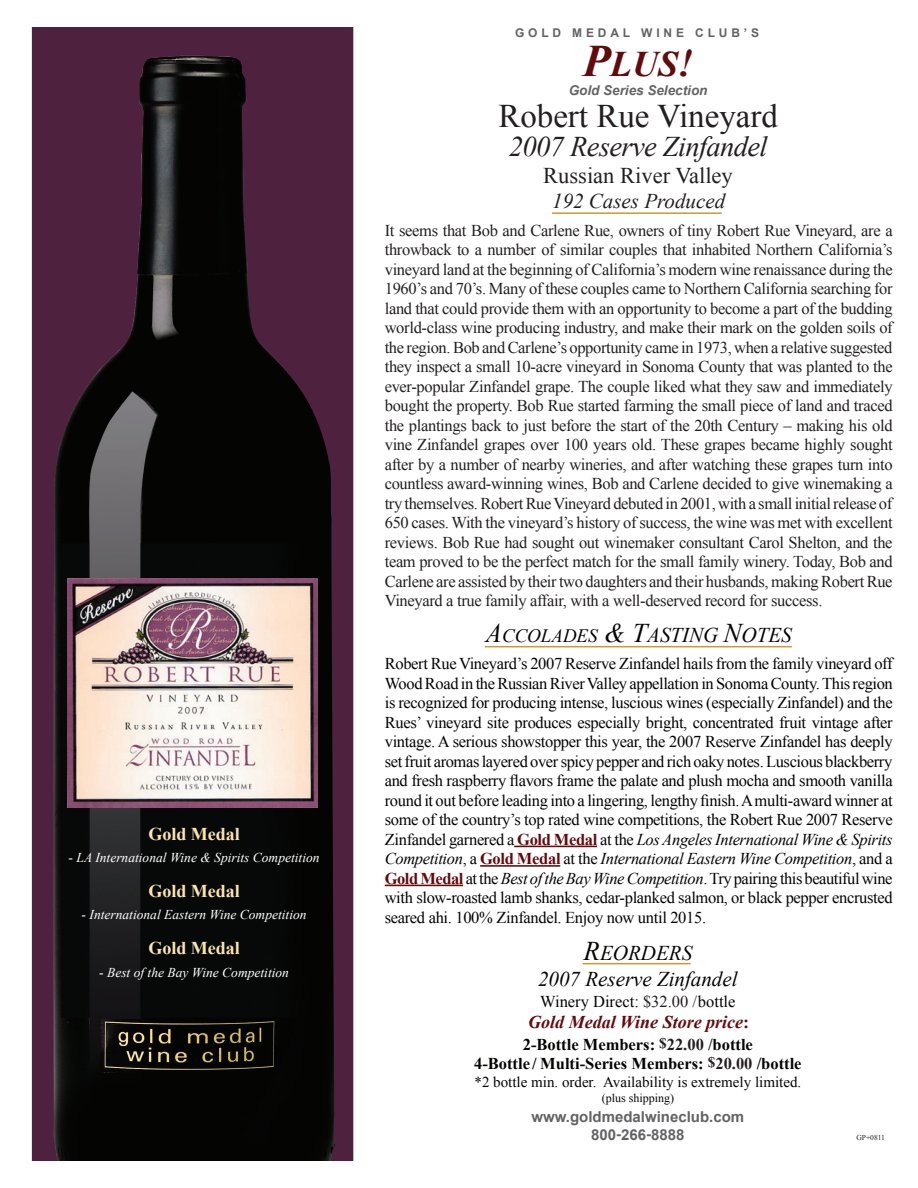
<style>
.page{position:relative;width:918px;height:1188px;background:#fff}
.page>*{position:absolute;margin:0;border:0;box-sizing:border-box;transform-origin:0 0}
.t1{font:italic 700 36px "Times New Roman";color:#630a0c}
.t2{font:33px "Times New Roman";color:#231f20}
.t3{font:italic 28.5px "Times New Roman";letter-spacing:-.02em;color:#231f20}
.t4{font:22.5px "Times New Roman";color:#231f20}
.t5{font:italic 21px "Times New Roman";color:#040503}
.t6{font:italic 21px "Times New Roman";color:#231f20}
.t7{font:700 18px "Times New Roman";color:#fbe5af}
.t8{font:italic 700 18px "Times New Roman";color:#630a0c}
.t9{font:16.5px/19.5px "Times New Roman";letter-spacing:-.02em;color:#231f20;text-align:justify}
.t10{font:16.5px/19.5px "Times New Roman";letter-spacing:-.02em;color:#040503;text-align:justify}
.t11{font:700 16.5px "Times New Roman";color:#040503}
.t12{font:16.5px "Times New Roman";color:#040503}
.t13{font:15px "Times New Roman";color:#040503}
.t14{font:700 15px/18px "Arial";color:#636366;text-align:center}
.t15{font:italic 13.5px "Times New Roman";color:#fff}
.t16{font:italic 700 13.5px "Arial";color:#636366}
.t17{font:700 12px "Arial";letter-spacing:.32em;color:#636366}
.t18{font:12px "Times New Roman";color:#040503}
.t19{font:7.5px "Times New Roman";color:#231f20}
.s1{font-style:normal}
.s2{font-size:45px}
.s3{font-size:39px}
.s4{font-size:27px}
.s5{font-size:18.9px}
.s6{font-weight:700;color:#630a0c}
.s7{font-style:italic}
.s8{color:#231f20}
.s9{font-size:15px;color:#231f20}
</style>
<div class="page">
<svg style="left:32px;top:27px;width:321px;height:1134px;background:#24151e"></svg>
<hr style="left:514px;top:846px;width:83px;height:1px;background:#630a0c">
<hr style="left:480px;top:865px;width:80px;height:2px;background:#630a0c">
<hr style="left:385px;top:885px;width:78px;height:1px;background:#630a0c">
<hr style="left:485px;top:646px;width:307px;height:1px;background:#cc9a31">
<hr style="left:583px;top:963px;width:108px;height:1px;background:#cc9a31">
<img style="left:66px;top:56px;width:114px;height:370px">
<hr style="left:552px;top:212px;width:170px;height:2px;background:#cc9a31">
<img style="left:100px;top:1019px;width:180px;height:54px">
<img style="left:68px;top:578px;width:249px;height:230px">
<p class="t7" style="left:148px;top:821px;width:93px">Gold Medal</p>
<p class="t15" style="left:69px;top:849px;width:253px"><span class="s1">-</span> LA International Wine &amp; Spirits Competition</p>
<p class="t7" style="left:148px;top:878px;width:93px">Gold Medal</p>
<p class="t15" style="left:82px;top:906px;width:226px"><span class="s1">-</span> International Eastern Wine Competition</p>
<p class="t7" style="left:148px;top:936px;width:93px">Gold Medal</p>
<p class="t15" style="left:99px;top:963px;width:191px"><span class="s1">-</span> Best of the Bay Wine Competition</p>
<p class="t17" style="left:515px;top:25px;width:245px">GOLD MEDAL WINE CLUB’S</p>
<h1 class="t1" style="left:583px;top:39px;width:112px"><span class="s2">P</span>LUS<span class="s3">!</span></h1>
<p class="t16" style="left:569px;top:81px;width:140px">Gold Series Selection</p>
<h2 class="t2" style="left:498px;top:93px;width:281px">Robert Rue Vineyard</h2>
<h3 class="t3" style="left:509px;top:127px;width:260px">2007 Reserve Zinfandel</h3>
<h3 class="t4" style="left:543px;top:160px;width:191px">Russian River Valley</h3>
<p class="t6" style="left:552px;top:187px;width:175px">192 Cases Produced</p>
<p class="t9" style="left:385px;top:220px;width:510px">It seems that Bob and Carlene Rue, owners of tiny Robert Rue Vineyard, are a throwback to a number of similar couples that inhabited Northern California’s vineyard land at the beginning of California’s modern wine renaissance during the 1960’s and 70’s. Many of these couples came to Northern California searching for land that could provide them with an opportunity to become a part of the budding world-class wine producing industry, and make their mark on the golden soils of the region. Bob and Carlene’s opportunity came in 1973, when a relative suggested they inspect a small 10-acre vineyard in Sonoma County that was planted to the ever-popular Zinfandel grape. The couple liked what they saw and immediately bought the property. Bob Rue started farming the small piece of land and traced the plantings back to just before the start of the 20th Century – making his old vine Zinfandel grapes over 100 years old. These grapes became highly sought after by a number of nearby wineries, and after watching these grapes turn into countless award-winning wines, Bob and Carlene decided to give winemaking a try themselves. Robert Rue Vineyard debuted in 2001, with a small initial release of 650 cases. With the vineyard’s history of success, the wine was met with excellent reviews. Bob Rue had sought out winemaker consultant Carol Shelton, and the team proved to be the perfect match for the small family winery. Today, Bob and Carlene are assisted by their two daughters and their husbands, making Robert Rue Vineyard a true family affair, with a well-deserved record for success.</p>
<p class="t5" style="left:486px;top:621px;width:308px"><span class="s4">A</span><span class="s5">CCOLADES</span> <span class="s4">&amp; T</span>ASTING <span class="s4">N</span>OTES</p>
<p class="t10" style="left:385px;top:654px;width:510px">Robert Rue Vineyard’s 2007 Reserve Zinfandel hails from the family vineyard off Wood Road in the Russian River Valley appellation in Sonoma County. This region is recognized for producing intense, luscious wines (especially Zinfandel) and the Rues’ vineyard site produces especially bright, concentrated fruit vintage after vintage. A serious showstopper this year, the 2007 Reserve Zinfandel has deeply set fruit aromas layered over spicy pepper and rich oaky notes. Luscious blackberry and fresh raspberry flavors frame the palate and plush mocha and smooth vanilla round it out before leading into a lingering, lengthy finish. A multi-award winner at some of the country’s top rated wine competitions, the Robert Rue 2007 Reserve Zinfandel garnered a <span class="s6">Gold Medal</span> at the <span class="s7">Los Angeles International Wine &amp; Spirits Competition</span>, a <span class="s6">Gold Medal</span> at the <span class="s7">International Eastern Wine Competition</span>, and a <span class="s6">Gold Medal</span> at the <span class="s7">Best of the Bay Wine Competition</span>. Try pairing this beautiful wine with slow-roasted lamb shanks, cedar-planked salmon, or black pepper encrusted seared ahi. 100% Zinfandel. Enjoy now until 2015.</p>
<p class="t5" style="left:584px;top:938px;width:110px"><span class="s4">R</span>EORDERS</p>
<p class="t5" style="left:538px;top:965px;width:201px">2007 Reserve Zinfandel</p>
<p class="t12" style="left:540px;top:990px;width:197px">Winery Direct: <span class="s8">$32.00 /</span> bottle</p>
<p class="t8" style="left:528px;top:1010px;width:222px">Gold Medal Wine Store price<span class="s1">:</span></p>
<p class="t11" style="left:523px;top:1033px;width:232px">2-Bottle Members: <span class="s9">$</span><span class="s8">22.00 /</span>bottle</p>
<p class="t11" style="left:474px;top:1052px;width:329px">4-Bottle / Multi-Series Members: <span class="s9">$</span><span class="s8">20.00</span> /bottle</p>
<p class="t13" style="left:475px;top:1072px;width:328px">*2 bottle min. order. Availability is extremely limited.</p>
<p class="t18" style="left:602px;top:1090px;width:74px">(plus shipping)</p>
<p class="t14" style="left:531px;top:1108px;width:214px">www.goldmedalwineclub.com<br>800-266-8888</p>
<p class="t19" style="left:856px;top:1132px;width:30px">GP+0811</p>
</div>
